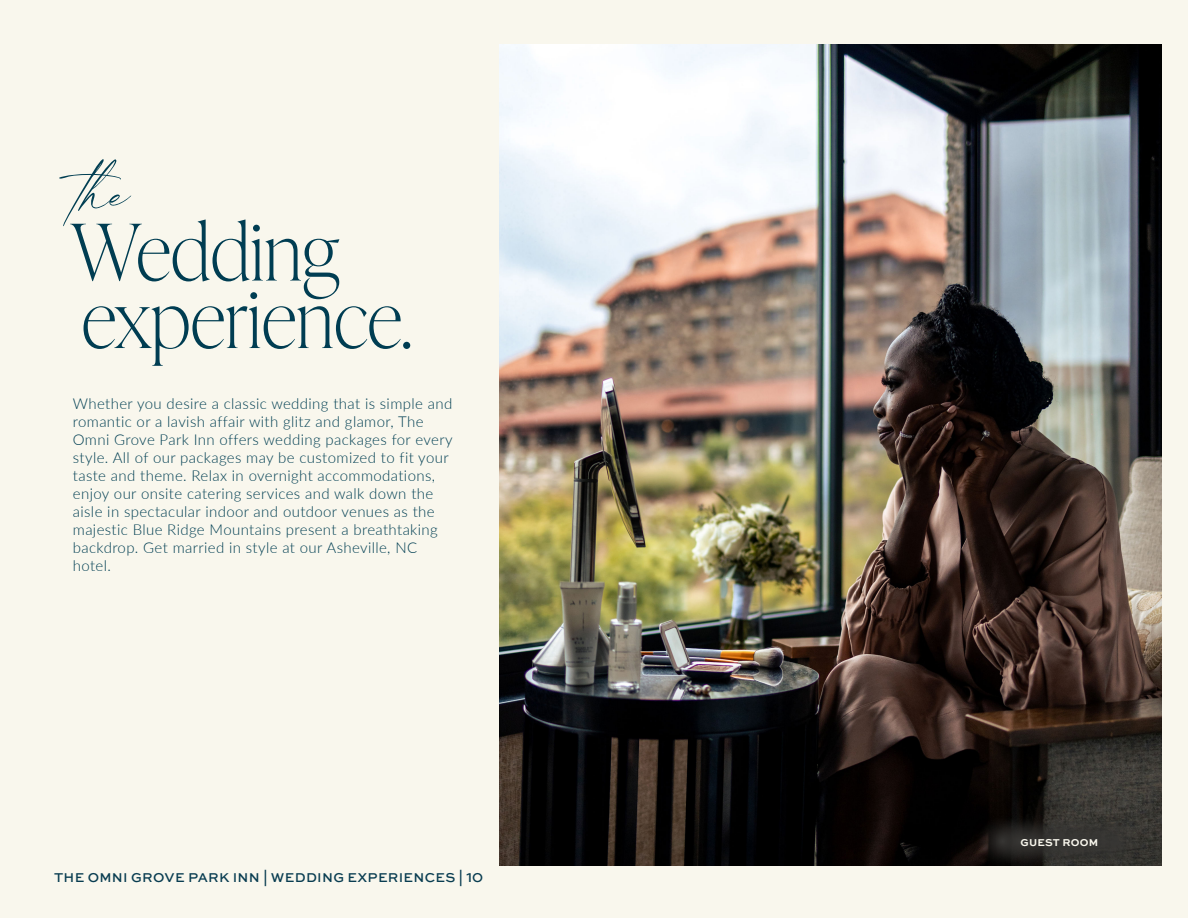
<style>
.page{position:relative;width:1188px;height:918px;background:#f9f7ed}
.page>*{position:absolute;margin:0;border:0;box-sizing:border-box;transform-origin:0 0}
.Headline{font:100 78px/67.5px "Ivy Presto Display";color:#003d52}
.t1{font:64.8px "Felicity";color:#003e52}
._4_-_Body_copy{font:300 15px/18px "Lato";letter-spacing:.025em;color:#003e52}
.t2{font:500 13.5px "Sweet Sans Pro";letter-spacing:.02em;color:#093d51}
.t3{font:700 10.5px "Sweet Sans Pro";letter-spacing:.02em;color:#f9f7ed}
</style>
<div class="page">
<img style="left:500px;top:44px;width:661px;height:822px">
<div style="left:926px;top:815px;width:152px;height:51px;background:#000"></div>
<div style="left:956px;top:815px;width:151px;height:51px;background:#fff;opacity:.75"></div>
<div style="left:1019px;top:815px;width:151px;height:51px;background:#fff;opacity:.75"></div>
<p class="t1" style="left:77px;top:145px;width:63px">th e</p>
<p class="Headline" style="left:71px;top:214px;width:343px">Wedding experience.</p>
<p class="_4_-_Body_copy" style="left:73px;top:394px;width:381px">Whether you desire a classic wedding that is simple and romantic or a lavish affair with glitz and glamor, The Omni Grove Park Inn offers wedding packages for every style. All of our packages may be customized to fit your taste and theme. Relax in overnight accommodations, enjoy our onsite catering services and walk down the aisle in spectacular indoor and outdoor venues as the majestic Blue Ridge Mountains present a breathtaking backdrop. Get married in style at our Asheville, NC hotel.</p>
<p class="t2" style="left:54px;top:868px;width:242px">THE OMNI GROVE PARK INN | WEDDING</p>
<p class="t2" style="left:348px;top:868px;width:21px">EXPERIENCES</p>
<p class="t2" style="left:459px;top:868px;width:26px">| 10</p>
<p class="t3" style="left:1020px;top:835px;width:79px">GUEST ROOM</p>
</div>
